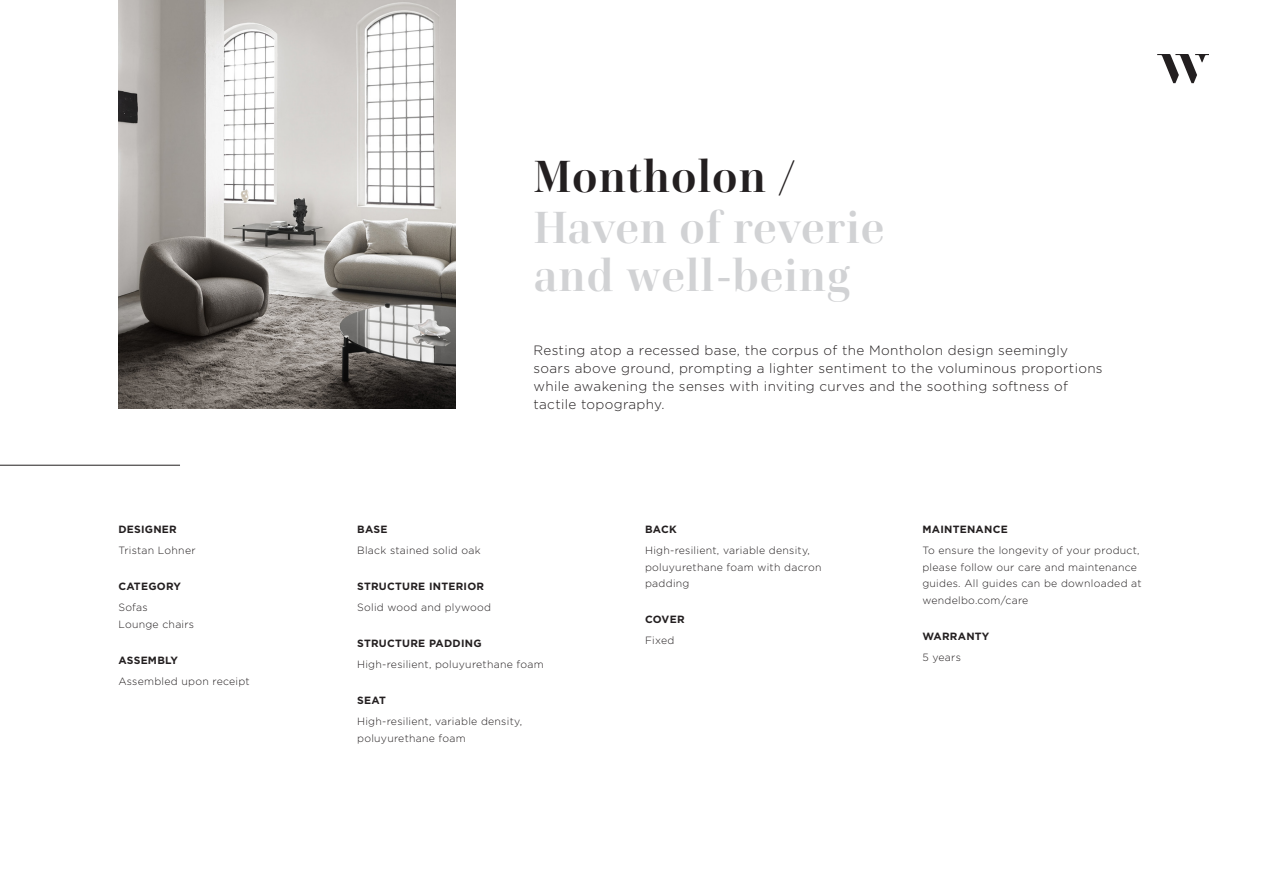
<style>
.page{position:relative;width:1263px;height:893px;background:#fff}
.page>*{position:absolute;margin:0;border:0;box-sizing:border-box;transform-origin:0 0}
.t1{font:700 45px/48px "Cardillac";letter-spacing:.02em;color:#d1d2d4}
.t2{font:700 45px "Cardillac";letter-spacing:.025em;color:#231f20}
.t3{font:300 13.5px/18px "Gotham";letter-spacing:.025em;color:#231f20}
.t4{font:300 10.5px/16.5px "Gotham";letter-spacing:.025em;color:#231f20}
.t5{font:700 10.5px "Gotham";letter-spacing:.025em;color:#231f20}
</style>
<div class="page">
<svg style="left:1157px;top:54px;width:52px;height:29px"></svg>
<img style="left:118px;top:0;width:338px;height:408px">
<hr style="left:0;top:465px;width:180px;height:1px;background:#231f20">
<p class="t5" style="left:118px;top:523px;width:60px">DESIGNER</p>
<p class="t4" style="left:118px;top:542px;width:79px">Tristan Lohner</p>
<p class="t5" style="left:118px;top:580px;width:64px">CATEGORY</p>
<p class="t4" style="left:118px;top:599px;width:77px">Sofas<br>Lounge chairs</p>
<p class="t5" style="left:118px;top:654px;width:61px">ASSEMBLY</p>
<p class="t4" style="left:118px;top:673px;width:133px">Assembled upon receipt</p>
<h1 class="t2" style="left:533px;top:148px;width:264px">Montholon /</h1>
<h1 class="t1" style="left:533px;top:203px;width:352px">Haven of reverie and well-being</h1>
<p class="t3" style="left:533px;top:341px;width:571px">Resting atop a recessed base, the corpus of the Montholon design seemingly soars above ground, prompting a lighter sentiment to the voluminous proportions while awakening the senses with inviting curves and the soothing softness of tactile topography.</p>
<p class="t5" style="left:357px;top:523px;width:32px">BASE</p>
<p class="t4" style="left:357px;top:542px;width:125px">Black stained solid oak</p>
<p class="t5" style="left:357px;top:580px;width:128px">STRUCTURE INTERIOR</p>
<p class="t4" style="left:357px;top:599px;width:135px">Solid wood and plywood</p>
<p class="t5" style="left:357px;top:637px;width:126px">STRUCTURE PADDING</p>
<p class="t4" style="left:357px;top:656px;width:188px">High-resilient, poluyurethane foam</p>
<p class="t5" style="left:357px;top:694px;width:30px">SEAT</p>
<p class="t4" style="left:357px;top:713px;width:166px">High-resilient, variable density, poluyurethane foam</p>
<p class="t5" style="left:645px;top:523px;width:33px">BACK</p>
<p class="t4" style="left:645px;top:542px;width:178px">High-resilient, variable density, poluyurethane foam with dacron padding</p>
<p class="t5" style="left:645px;top:613px;width:41px">COVER</p>
<p class="t4" style="left:645px;top:632px;width:31px">Fixed</p>
<p class="t5" style="left:922px;top:523px;width:87px">MAINTENANCE</p>
<p class="t4" style="left:922px;top:542px;width:221px">To ensure the longevity of your product, please follow our care and maintenance guides. All guides can be downloaded at wendelbo.com/care</p>
<p class="t5" style="left:922px;top:630px;width:69px">WARRANTY</p>
<p class="t4" style="left:922px;top:649px;width:40px">5 years</p>
</div>
